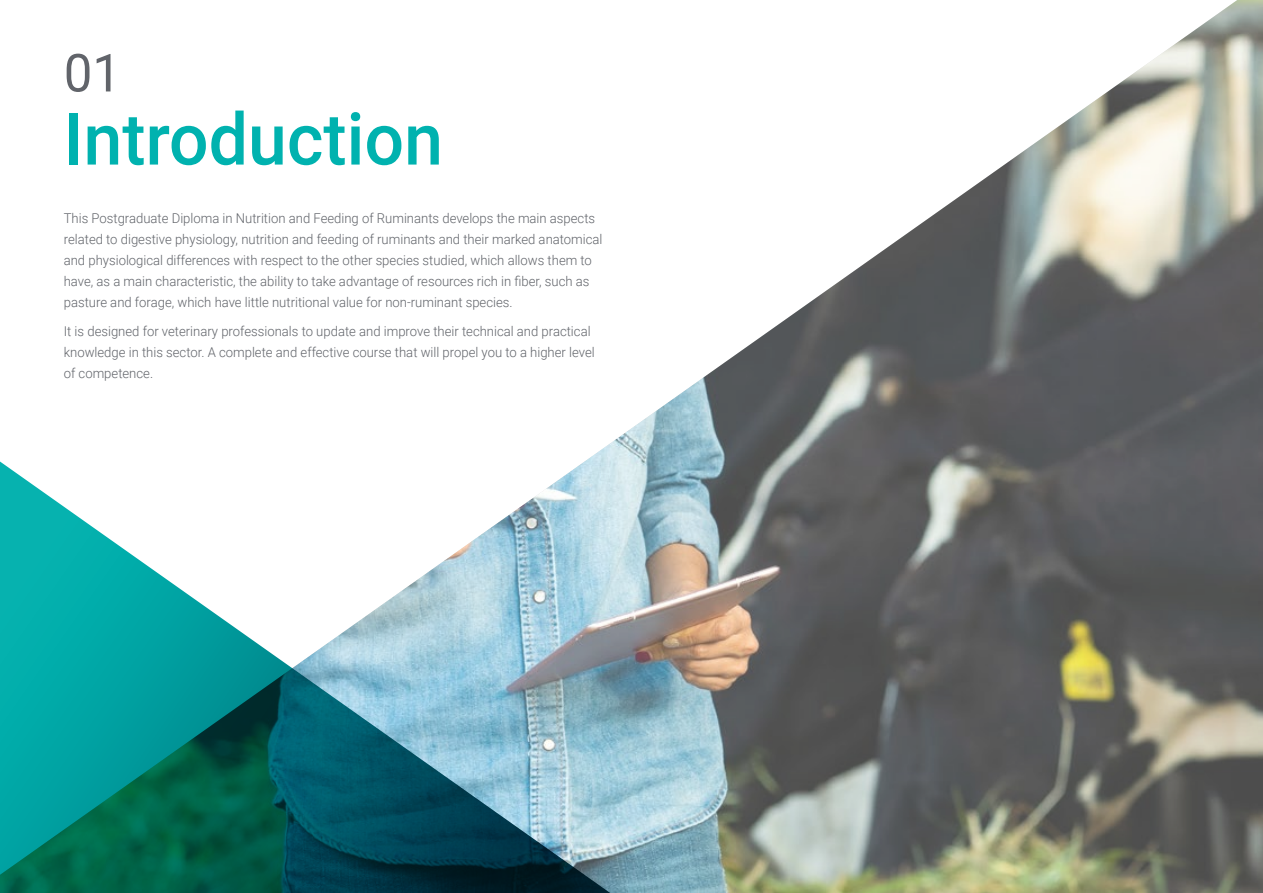
<style>
.page{position:relative;width:1263px;height:893px;background:#fff}
.page>*{position:absolute;margin:0;border:0;box-sizing:border-box;transform-origin:0 0}
.t1{font:500 72px "Roboto";color:#00b2af}
.t2{font:52.5px "Roboto";color:#61646a}
.t3{font:300 13.5px/21px "Roboto";color:#61646a}
</style>
<div class="page">
<img style="left:607px;top:0;width:656px;height:893px">
<svg style="left:0;top:446px;width:640px;height:447px"></svg>
<h2 class="t2" style="left:64px;top:36px;width:59px">01</h2>
<h1 class="t1" style="left:64px;top:89px;width:381px">Introduction</h1>
<p class="t3" style="left:64px;top:207px;width:540px">This Postgraduate Diploma in Nutrition and Feeding of Ruminants develops the main aspects related to digestive physiology, nutrition and feeding of ruminants and their marked anatomical and physiological differences with respect to the other species studied, which allows them to have, as a main characteristic, the ability to take advantage of resources rich in fiber, such as pasture and forage, which have little nutritional value for non-ruminant species.</p>
<p class="t3" style="left:64px;top:320px;width:532px">It is designed for veterinary professionals to update and improve their technical and practical knowledge in this sector. A complete and effective course that will propel you to a higher level of competence.</p>
</div>
